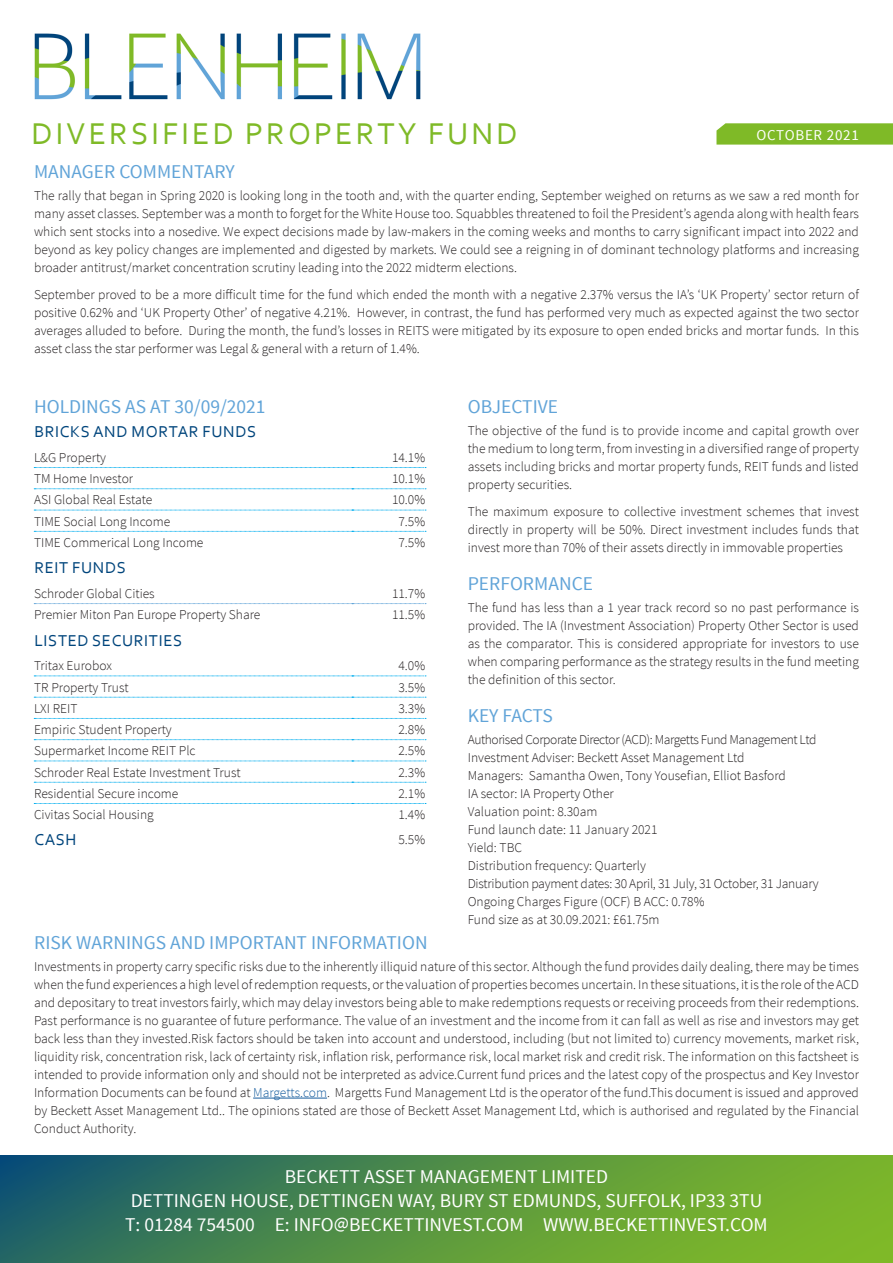
<style>
.page{position:relative;width:893px;height:1263px;background:#fff}
.page>*{position:absolute;margin:0;border:0;box-sizing:border-box;transform-origin:0 0}
.t1{font:31.5px "Corbel";letter-spacing:.1em;color:#7fba27}
.White_text_footer{font:19.5px "Source Sans Pro";color:#fff}
.Front_left_headings{font:19.5px "Source Sans Pro";color:#61a4d8}
.Table_headings{font:16.5px "Corbel";letter-spacing:.04em;color:#00457c}
.White_text_green_blo{font:15px "Source Sans Pro";letter-spacing:.05em;color:#fff}
.Front_page_main_text{font:300 13.5px/18px "Source Sans Pro";color:#231f20;text-align:justify}
.Table_text{font:300 13.5px "Source Sans Pro";color:#231f20}
.Front_page_main_text-2{font:300 13.5px "Source Sans Pro";letter-spacing:-.02em;color:#231f20}
.Front_page_main_text-3{font:300 13.5px "Source Sans Pro";letter-spacing:-.03em;color:#231f20}
.s1{color:#175d9e}
</style>
<div class="page">
<svg style="left:0;top:1155px;width:893px;height:108px;background:#529044"></svg>
<img style="left:34px;top:33px;width:387px;height:67px">
<svg style="left:34px;top:676px;width:392px;height:1px"></svg>
<svg style="left:34px;top:697px;width:392px;height:1px"></svg>
<svg style="left:34px;top:718px;width:392px;height:1px"></svg>
<svg style="left:34px;top:739px;width:392px;height:1px"></svg>
<svg style="left:34px;top:603px;width:392px;height:1px"></svg>
<svg style="left:34px;top:531px;width:392px;height:1px"></svg>
<svg style="left:34px;top:510px;width:392px;height:1px"></svg>
<svg style="left:34px;top:488px;width:392px;height:1px"></svg>
<svg style="left:34px;top:467px;width:392px;height:1px"></svg>
<svg style="left:34px;top:761px;width:392px;height:1px"></svg>
<svg style="left:34px;top:782px;width:392px;height:1px"></svg>
<svg style="left:34px;top:803px;width:392px;height:1px"></svg>
<hr style="left:253px;top:1098px;width:74px;height:1px;background:#175d9e">
<svg style="left:716px;top:123px;width:177px;height:22px;background:#84bd30"></svg>
<p class="t1" style="left:31px;top:114px;width:488px">DIVERSIFIED PROPERTY FUND</p>
<p class="White_text_green_blo" style="left:756px;top:125px;width:104px">OCTOBER 2021</p>
<p class="Front_left_headings" style="left:34px;top:160px;width:202px">MANAGER COMMENTARY</p>
<p class="Front_page_main_text" style="left:34px;top:187px;width:826px">The rally that began in Spring 2020 is looking long in the tooth and, with the quarter ending, September weighed on returns as we saw a red month for many asset classes. September was a month to forget for the White House too. Squabbles threatened to foil the President’s agenda along with health fears which sent stocks into a nosedive. We expect decisions made by law-makers in the coming weeks and months to carry significant impact into 2022 and beyond as key policy changes are implemented and digested by markets. We could see a reigning in of dominant technology platforms and increasing broader antitrust/market concentration scrutiny leading into the 2022 midterm elections.</p>
<p class="Front_page_main_text" style="left:34px;top:286px;width:826px">September proved to be a more difficult time for the fund which ended the month with a negative 2.37% versus the IA’s ‘UK Property’ sector return of positive 0.62% and ‘UK Property Other’ of negative 4.21%. However, in contrast, the fund has performed very much as expected against the two sector averages alluded to before. During the month, the fund’s losses in REITS were mitigated by its exposure to open ended bricks and mortar funds. In this asset class the star performer was Legal &amp; general with a return of 1.4%.</p>
<p class="Front_left_headings" style="left:34px;top:394px;width:233px">HOLDINGS AS AT 30/09/2021</p>
<p class="Table_headings" style="left:34px;top:422px;width:223px">BRICKS AND MORTAR FUNDS</p>
<p class="Table_text" style="left:34px;top:449px;width:74px">L&amp;G Property</p>
<p class="Table_text" style="left:392px;top:449px;width:35px">14.1%</p>
<p class="Table_text" style="left:34px;top:470px;width:101px">TM Home Investor</p>
<p class="Table_text" style="left:392px;top:470px;width:35px">10.1%</p>
<p class="Table_text" style="left:34px;top:492px;width:120px">ASI Global Real Estate</p>
<p class="Table_text" style="left:392px;top:492px;width:35px">10.0%</p>
<p class="Table_text" style="left:34px;top:513px;width:138px">TIME Social Long Income</p>
<p class="Table_text" style="left:398px;top:513px;width:28px">7.5%</p>
<p class="Table_text" style="left:34px;top:534px;width:171px">TIME Commerical Long Income</p>
<p class="Table_text" style="left:398px;top:534px;width:28px">7.5%</p>
<p class="Table_headings" style="left:34px;top:558px;width:93px">REIT FUNDS</p>
<p class="Table_text" style="left:34px;top:585px;width:122px">Schroder Global Cities</p>
<p class="Table_text" style="left:392px;top:585px;width:35px">11.7%</p>
<p class="Table_text" style="left:34px;top:607px;width:228px">Premier Miton Pan Europe Property Share</p>
<p class="Table_text" style="left:392px;top:607px;width:35px">11.5%</p>
<p class="Table_headings" style="left:34px;top:630px;width:149px">LISTED SECURITIES</p>
<p class="Table_text" style="left:34px;top:657px;width:79px">Tritax Eurobox</p>
<p class="Table_text" style="left:398px;top:657px;width:28px">4.0%</p>
<p class="Table_text" style="left:34px;top:679px;width:96px">TR Property Trust</p>
<p class="Table_text" style="left:398px;top:679px;width:28px">3.5%</p>
<p class="Table_text" style="left:34px;top:700px;width:45px">LXI REIT</p>
<p class="Table_text" style="left:398px;top:700px;width:28px">3.3%</p>
<p class="Table_text" style="left:34px;top:721px;width:139px">Empiric Student Property</p>
<p class="Table_text" style="left:398px;top:721px;width:28px">2.8%</p>
<p class="Table_text" style="left:34px;top:743px;width:163px">Supermarket Income REIT Plc</p>
<p class="Table_text" style="left:398px;top:743px;width:28px">2.5%</p>
<p class="Table_text" style="left:34px;top:764px;width:208px">Schroder Real Estate Investment Trust</p>
<p class="Table_text" style="left:398px;top:764px;width:28px">2.3%</p>
<p class="Table_text" style="left:34px;top:785px;width:146px">Residential Secure income</p>
<p class="Table_text" style="left:398px;top:785px;width:28px">2.1%</p>
<p class="Table_text" style="left:34px;top:806px;width:121px">Civitas Social Housing</p>
<p class="Table_text" style="left:398px;top:806px;width:28px">1.4%</p>
<p class="Table_headings" style="left:34px;top:830px;width:44px">CASH</p>
<p class="Table_text" style="left:398px;top:832px;width:28px">5.5%</p>
<p class="Front_left_headings" style="left:468px;top:394px;width:92px">OBJECTIVE</p>
<p class="Front_page_main_text" style="left:468px;top:422px;width:393px">The objective of the fund is to provide income and capital growth over the medium to long term, from investing in a diversified range of property assets including bricks and mortar property funds, REIT funds and listed property securities.</p>
<p class="Front_page_main_text" style="left:468px;top:502px;width:393px">The maximum exposure to collective investment schemes that invest directly in property will be 50%. Direct investment includes funds that invest more than 70% of their assets directly in immovable properties</p>
<p class="Front_left_headings" style="left:468px;top:571px;width:127px">PERFORMANCE</p>
<p class="Front_page_main_text" style="left:468px;top:598px;width:393px">The fund has less than a 1 year track record so no past performance is provided. The IA (Investment Association) Property Other Sector is used as the comparator. This is considered appropriate for investors to use when comparing performance as the strategy results in the fund meeting the definition of this sector.</p>
<p class="Front_left_headings" style="left:468px;top:703px;width:87px">KEY FACTS</p>
<p class="Front_page_main_text-3" style="left:468px;top:731px;width:350px">Authorised Corporate Director (ACD): Margetts Fund Management Ltd</p>
<p class="Front_page_main_text" style="left:468px;top:749px;width:278px">Investment Adviser: Beckett Asset Management Ltd</p>
<p class="Front_page_main_text" style="left:468px;top:767px;width:320px">Managers: Samantha Owen, Tony Yousefian, Elliot Basford</p>
<p class="Front_page_main_text" style="left:468px;top:785px;width:148px">IA sector: IA Property Other</p>
<p class="Front_page_main_text" style="left:468px;top:803px;width:131px">Valuation point: 8.30am</p>
<p class="Front_page_main_text" style="left:468px;top:821px;width:191px">Fund launch date: 11 January 2021</p>
<p class="Front_page_main_text" style="left:468px;top:839px;width:56px">Yield: TBC</p>
<p class="Front_page_main_text" style="left:468px;top:857px;width:180px">Distribution frequency: Quarterly</p>
<p class="Front_page_main_text-2" style="left:468px;top:875px;width:352px">Distribution payment dates: 30 April, 31 July, 31 October, 31 January</p>
<p class="Front_page_main_text" style="left:468px;top:893px;width:238px">Ongoing Charges Figure (OCF) B ACC: 0.78%</p>
<p class="Front_page_main_text" style="left:468px;top:911px;width:193px">Fund size as at 30.09.2021: £61.75m</p>
<p class="Front_left_headings" style="left:34px;top:930px;width:395px">RISK WARNINGS AND IMPORTANT INFORMATION</p>
<p class="Front_page_main_text" style="left:34px;top:958px;width:826px">Investments in property carry specific risks due to the inherently illiquid nature of this sector. Although the fund provides daily dealing, there may be times when the fund experiences a high level of redemption requests, or the valuation of properties becomes uncertain. In these situations, it is the role of the ACD and depositary to treat investors fairly, which may delay investors being able to make redemptions requests or receiving proceeds from their redemptions.<br>Past performance is no guarantee of future performance. The value of an investment and the income from it can fall as well as rise and investors may get back less than they invested.Risk factors should be taken into account and understood, including (but not limited to) currency movements, market risk, liquidity risk, concentration risk, lack of certainty risk, inflation risk, performance risk, local market risk and credit risk. The information on this factsheet is intended to provide information only and should not be interpreted as advice.Current fund prices and the latest copy of the prospectus and Key Investor Information Documents can be found at <span class="s1">Margetts.com</span>. Margetts Fund Management Ltd is the operator of the fund.This document is issued and approved by Beckett Asset Management Ltd.. The opinions stated are those of Beckett Asset Management Ltd, which is authorised and regulated by the Financial Conduct Authority.</p>
<p class="White_text_footer" style="left:285px;top:1164px;width:325px">BECKETT ASSET MANAGEMENT LIMITED</p>
<p class="White_text_footer" style="left:131px;top:1188px;width:633px">DETTINGEN HOUSE, DETTINGEN WAY, BURY ST EDMUNDS, SUFFOLK, IP33 3TU</p>
<p class="White_text_footer" style="left:125px;top:1212px;width:644px">T: 01284 754500 E: INFO@BECKETTINVEST.COM WWW.BECKETTINVEST.COM</p>
</div>
